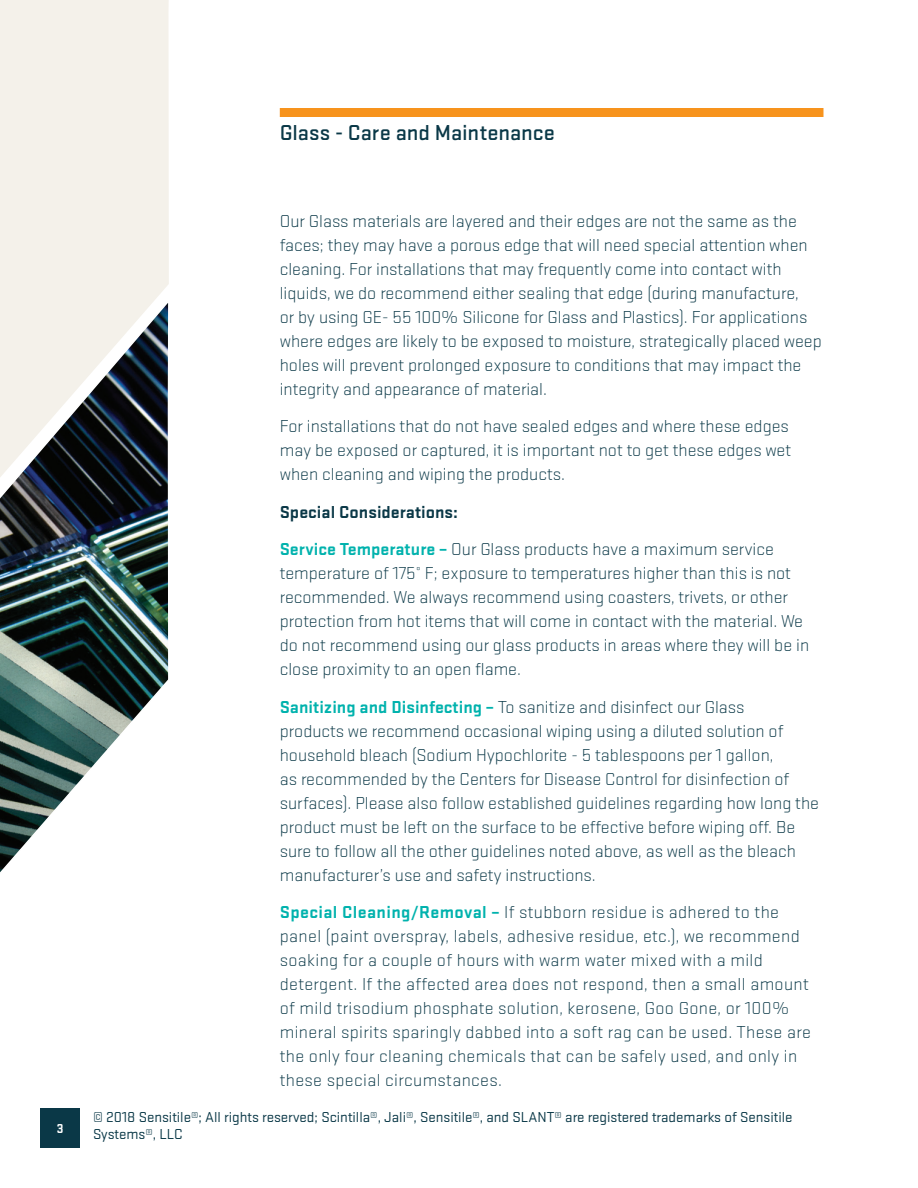
<style>
.page{position:relative;width:918px;height:1188px;background:#fff}
.page>*{position:absolute;margin:0;border:0;box-sizing:border-box;transform-origin:0 0}
.H2___Line_Above{font:500 22.5px "Stratum 2";color:#0a3847}
.Sensitile{font:300 18px/24px "Stratum 2";color:#0a3847}
.Sensitile-2{font:300 18px/24px "Stratum 2";letter-spacing:.02em;color:#0a3847}
.Sensitile-3{font:700 18px "Stratum 2";color:#0a3847}
.t1{font:15px/16.5px "Stratum 2";color:#0a3847}
.t2{font:700 13.5px "Stratum 2";color:#fff}
.s1{font-weight:700;color:#00b2ad}
</style>
<div class="page">
<div style="left:40px;top:1108px;width:40px;height:40px;background:#0a3847"></div>
<div style="left:0;top:0;width:169px;height:297px;background:#f4f1ea"></div>
<div style="left:280px;top:108px;width:543px;height:9px;background:#f7931d"></div>
<img style="left:0;top:297px;width:169px;height:576px">
<p class="H2___Line_Above" style="left:280px;top:117px;width:277px">Glass - Care and Maintenance</p>
<p class="Sensitile" style="left:280px;top:208px;width:544px">Our Glass materials are layered and their edges are not the same as the faces; they may have a porous edge that will need special attention when cleaning. For installations that may frequently come into contact with liquids, we do recommend either sealing that edge (during manufacture,<br>or by using GE- 55 100% Silicone for Glass and Plastics). For applications where edges are likely to be exposed to moisture, strategically placed weep holes will prevent prolonged exposure to conditions that may impact the integrity and appearance of material.</p>
<p class="Sensitile" style="left:280px;top:414px;width:513px">For installations that do not have sealed edges and where these edges may be exposed or captured, it is important not to get these edges wet when cleaning and wiping the products.</p>
<p class="Sensitile-3" style="left:280px;top:499px;width:180px">Special Considerations:</p>
<p class="Sensitile" style="left:280px;top:537px;width:531px"><span class="s1">Service Temperature –</span> Our Glass products have a maximum service temperature of 175° F; exposure to temperatures higher than this is not recommended. We always recommend using coasters, trivets, or other protection from hot items that will come in contact with the material. We do not recommend using our glass products in areas where they will be in close proximity to an open flame.</p>
<p class="Sensitile" style="left:280px;top:694px;width:541px"><span class="s1">Sanitizing and Disinfecting –</span> To sanitize and disinfect our Glass<br>products we recommend occasional wiping using a diluted solution of household bleach (Sodium Hypochlorite - 5 tablespoons per 1 gallon,<br>as recommended by the Centers for Disease Control for disinfection of surfaces). Please also follow established guidelines regarding how long the product must be left on the surface to be effective before wiping off. Be sure to follow all the other guidelines noted above, as well as the bleach manufacturer’s use and safety instructions.</p>
<p class="Sensitile-2" style="left:280px;top:900px;width:533px"><span class="s1">Special Cleaning/Removal –</span> If stubborn residue is adhered to the panel (paint overspray, labels, adhesive residue, etc.), we recommend soaking for a couple of hours with warm water mixed with a mild detergent. If the affected area does not respond, then a small amount of mild trisodium phosphate solution, kerosene, Goo Gone, or 100% mineral spirits sparingly dabbed into a soft rag can be used. These are the only four cleaning chemicals that can be safely used, and only in these special circumstances.</p>
<p class="t2" style="left:57px;top:1119px;width:8px">3</p>
<p class="t1" style="left:93px;top:1109px;width:701px">© 2018 Sensitile®; All rights reserved; Scintilla®, Jali®, Sensitile®, and SLANT® are registered trademarks of Sensitile<br>Systems®, LLC</p>
</div>
